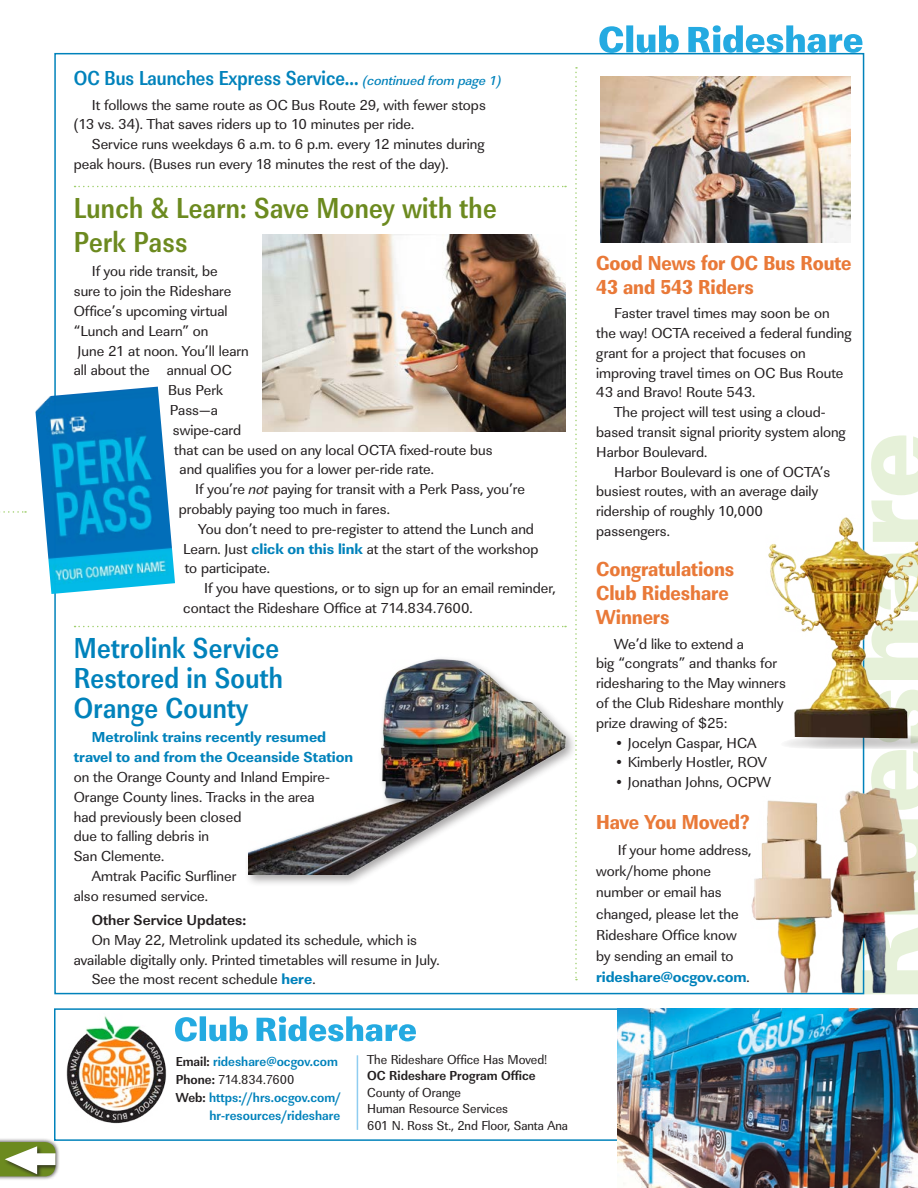
<style>
.page{position:relative;width:918px;height:1188px;background:#fff}
.page>*{position:absolute;margin:0;border:0;box-sizing:border-box;transform-origin:0 0}
.t1{font:30px/30px "URW Linear T Bold Narr";letter-spacing:.01em;color:#0082bb;scale:.9 1}
.t2{font:30px/34.5px "URW Linear T Bold Narr";letter-spacing:.01em;color:#6c8a1f;scale:.9 1}
.t3{font:21px/24px "URW Linear T Extr Bold Extr Narr";letter-spacing:-.005em;color:#e97938}
.t4{font:21px "URW Linear T Bold Narr";color:#0082bb;scale:.9 1}
.t5{font:15px/19.8px "URW Linear T";color:#231f20}
.t6{font:700 15px/19.8px "URW Linear T Extr";color:#0082bb}
.t7{font:700 15px "URW Linear T";color:#231f20}
.t8{font:13.5px/16.5px "URW Linear T Regu Narr";color:#231f20}
.t9{font:13.5px/18px "URW Linear T Bold Narr";color:#0082bb;text-align:right}
.t10{font:13.5px "URW Linear T Bold Narr";color:#231f20}
.s1{font-family:"URW Linear T Medi Obli";font-size:13.5px}
.s2{font-family:"URW Linear T Regu Obli"}
.s3{font-family:"URW Linear T Extr";font-weight:700;color:#0082bb}
.s4{color:#231f20}
.s5{font-family:"URW Linear T Bold Narr"}
.s6{font-family:"URW Linear T";font-weight:400;color:#231f20}
</style>
<div class="page">
<svg style="left:599px;top:25px;width:263px;height:28px"></svg>
<svg style="left:575px;top:67px;width:2px;height:913px"></svg>
<hr style="left:357px;top:1055px;width:1px;height:75px;background:#8fcdf0">
<img style="left:66px;top:1016px;width:101px;height:108px">
<div style="left:54px;top:1008px;width:810px;height:133px;border:2px solid #0082bb"></div>
<svg style="left:175px;top:1016px;width:241px;height:26px"></svg>
<div style="left:0;top:1137px;width:60px;height:44px;background:#231f20;opacity:.75"></div>
<svg style="left:0;top:1142px;width:56px;height:34px"></svg>
<svg style="left:780px;top:435px;width:138px;height:559px"></svg>
<img style="left:768px;top:513px;width:150px;height:225px">
<img style="left:746px;top:784px;width:172px;height:209px">
<div style="left:245px;top:655px;width:333px;height:232px;background:#231f20;opacity:.4"></div>
<img style="left:249px;top:655px;width:329px;height:220px">
<img style="left:293px;top:643px;width:284px;height:199px">
<img style="left:601px;top:76px;width:250px;height:167px">
<img style="left:618px;top:1008px;width:300px;height:180px">
<svg style="left:75px;top:186px;width:491px;height:1px"></svg>
<svg style="left:75px;top:626px;width:491px;height:1px"></svg>
<svg style="left:0;top:511px;width:26px;height:2px"></svg>
<img style="left:263px;top:235px;width:303px;height:196px">
<img style="left:35px;top:387px;width:140px;height:207px">
<h2 class="t4" style="left:74px;top:66px;width:477px">OC Bus Launches Express Service... <span class="s1">(continued from page 1)</span></h2>
<p class="t5" style="left:74px;top:95px;width:414px;text-indent:18px">It follows the same route as OC Bus Route 29, with fewer stops (13 vs. 34). That saves riders up to 10 minutes per ride.</p>
<p class="t5" style="left:74px;top:134px;width:412px;text-indent:18px">Service runs weekdays 6 a.m. to 6 p.m. every 12 minutes during peak hours. (Buses run every 18 minutes the rest of the day).</p>
<h1 class="t2" style="left:74px;top:191px;width:471px">Lunch &amp; Learn: Save Money with the<br>Perk Pass</h1>
<p class="t5" style="left:92px;top:262px;width:128px">If you ride transit, be</p>
<p class="t5" style="left:74px;top:281px;width:159px">sure to join the Rideshare</p>
<p class="t5" style="left:74px;top:301px;width:155px">Office’s upcoming virtual</p>
<p class="t5" style="left:74px;top:321px;width:136px">“Lunch and Learn” on</p>
<p class="t5" style="left:78px;top:341px;width:173px">June 21 at noon. You’ll learn</p>
<p class="t5" style="left:74px;top:361px;width:160px">all about the annual OC</p>
<p class="t5" style="left:168px;top:380px;width:56px">Bus Perk</p>
<p class="t5" style="left:170px;top:400px;width:50px">Pass—a</p>
<p class="t5" style="left:173px;top:420px;width:70px">swipe-card</p>
<p class="t5" style="left:174px;top:440px;width:320px">that can be used on any local OCTA fixed-route bus</p>
<p class="t5" style="left:180px;top:460px;width:256px">and qualifies you for a lower per-ride rate.</p>
<p class="t5" style="left:195px;top:479px;width:331px">If you’re <span class="s2">not</span> paying for transit with a Perk Pass, you’re</p>
<p class="t5" style="left:179px;top:499px;width:213px">probably paying too much in fares.</p>
<p class="t5" style="left:198px;top:519px;width:337px">You don’t need to pre-register to attend the Lunch and</p>
<p class="t5" style="left:183px;top:539px;width:357px">Learn. Just <span class="s3">click on this link</span> at the start of the workshop</p>
<p class="t5" style="left:185px;top:559px;width:87px">to participate.</p>
<p class="t5" style="left:204px;top:578px;width:353px">If you have questions, or to sign up for an email reminder,</p>
<p class="t5" style="left:183px;top:598px;width:291px">contact the Rideshare Office at 714.834.7600.</p>
<h1 class="t1" style="left:74px;top:633px;width:234px">Metrolink Service<br>Restored in South<br>Orange County</h1>
<p class="t6" style="left:74px;top:728px;width:281px;text-indent:18px">Metrolink trains recently resumed travel to and from the Oceanside Station</p>
<p class="t5" style="left:74px;top:767px;width:258px">on the Orange County and Inland Empire-</p>
<p class="t5" style="left:74px;top:787px;width:242px">Orange County lines. Tracks in the area</p>
<p class="t5" style="left:74px;top:807px;width:169px">had previously been closed</p>
<p class="t5" style="left:74px;top:827px;width:137px">due to falling debris in</p>
<p class="t5" style="left:74px;top:847px;width:92px">San Clemente.</p>
<p class="t5" style="left:92px;top:866px;width:146px">Amtrak Pacific Surfliner</p>
<p class="t5" style="left:74px;top:886px;width:136px">also resumed service.</p>
<p class="t7" style="left:92px;top:911px;width:156px">Other Service Updates:</p>
<p class="t5" style="left:92px;top:930px;width:327px">On May 22, Metrolink updated its schedule, which is</p>
<p class="t5" style="left:74px;top:950px;width:367px">available digitally only. Printed timetables will resume in July.</p>
<p class="t5" style="left:92px;top:970px;width:225px">See the most recent schedule <span class="s3">here</span>.</p>
<p class="t9" style="left:176px;top:1052px;width:164px"><span class="s4">Email:</span> rideshare@ocgov.com</p>
<p class="t8" style="left:176px;top:1071px;width:120px"><span class="s5">Phone:</span> 714.834.7600</p>
<p class="t9" style="left:176px;top:1088px;width:167px"><span class="s4">Web:</span> https://hrs.ocgov.com/ hr-resources/rideshare</p>
<p class="t8" style="left:367px;top:1051px;width:182px">The Rideshare Office Has Moved!</p>
<p class="t10" style="left:367px;top:1067px;width:170px">OC Rideshare Program Office</p>
<p class="t8" style="left:367px;top:1084px;width:202px">County of Orange<br>Human Resource Services<br>601 N. Ross St., 2nd Floor, Santa Ana</p>
<h2 class="t3" style="left:596px;top:251px;width:257px">Good News for OC Bus Route<br>43 and 543 Riders</h2>
<p class="t5" style="left:614px;top:303px;width:217px">Faster travel times may soon be on</p>
<p class="t5" style="left:596px;top:323px;width:257px">the way! OCTA received a federal funding</p>
<p class="t5" style="left:596px;top:343px;width:211px">grant for a project that focuses on</p>
<p class="t5" style="left:596px;top:363px;width:249px">improving travel times on OC Bus Route</p>
<p class="t5" style="left:596px;top:383px;width:161px">43 and Bravo! Route 543.</p>
<p class="t5" style="left:614px;top:402px;width:213px">The project will test using a cloud-</p>
<p class="t5" style="left:596px;top:422px;width:251px">based transit signal priority system along</p>
<p class="t5" style="left:596px;top:442px;width:113px">Harbor Boulevard.</p>
<p class="t5" style="left:614px;top:462px;width:218px">Harbor Boulevard is one of OCTA’s</p>
<p class="t5" style="left:596px;top:482px;width:224px">busiest routes, with an average daily</p>
<p class="t5" style="left:596px;top:501px;width:168px">ridership of roughly 10,000</p>
<p class="t5" style="left:596px;top:521px;width:75px">passengers.</p>
<h2 class="t3" style="left:596px;top:557px;width:140px">Congratulations<br>Club Rideshare<br>Winners</h2>
<p class="t5" style="left:596px;top:634px;width:191px;text-indent:18px">We’d like to extend a<br>big “congrats” and thanks for ridesharing to the May winners of the Club Rideshare monthly prize drawing of $25:</p>
<p class="t5" style="left:614px;top:733px;width:144px">• Jocelyn Gaspar, HCA</p>
<p class="t5" style="left:614px;top:753px;width:154px">• Kimberly Hostler, ROV</p>
<p class="t5" style="left:614px;top:772px;width:158px">• Jonathan Johns, OCPW</p>
<h2 class="t3" style="left:596px;top:810px;width:155px">Have You Moved?</h2>
<p class="t5" style="left:596px;top:839px;width:157px;line-height:21.3px;text-indent:22px">If your home address, work/home phone number or email has changed, please let the<br>Rideshare Office know by sending an email to</p>
<p class="t6" style="left:596px;top:968px;width:155px">rideshare@ocgov.com<span class="s6">.</span></p>
</div>
